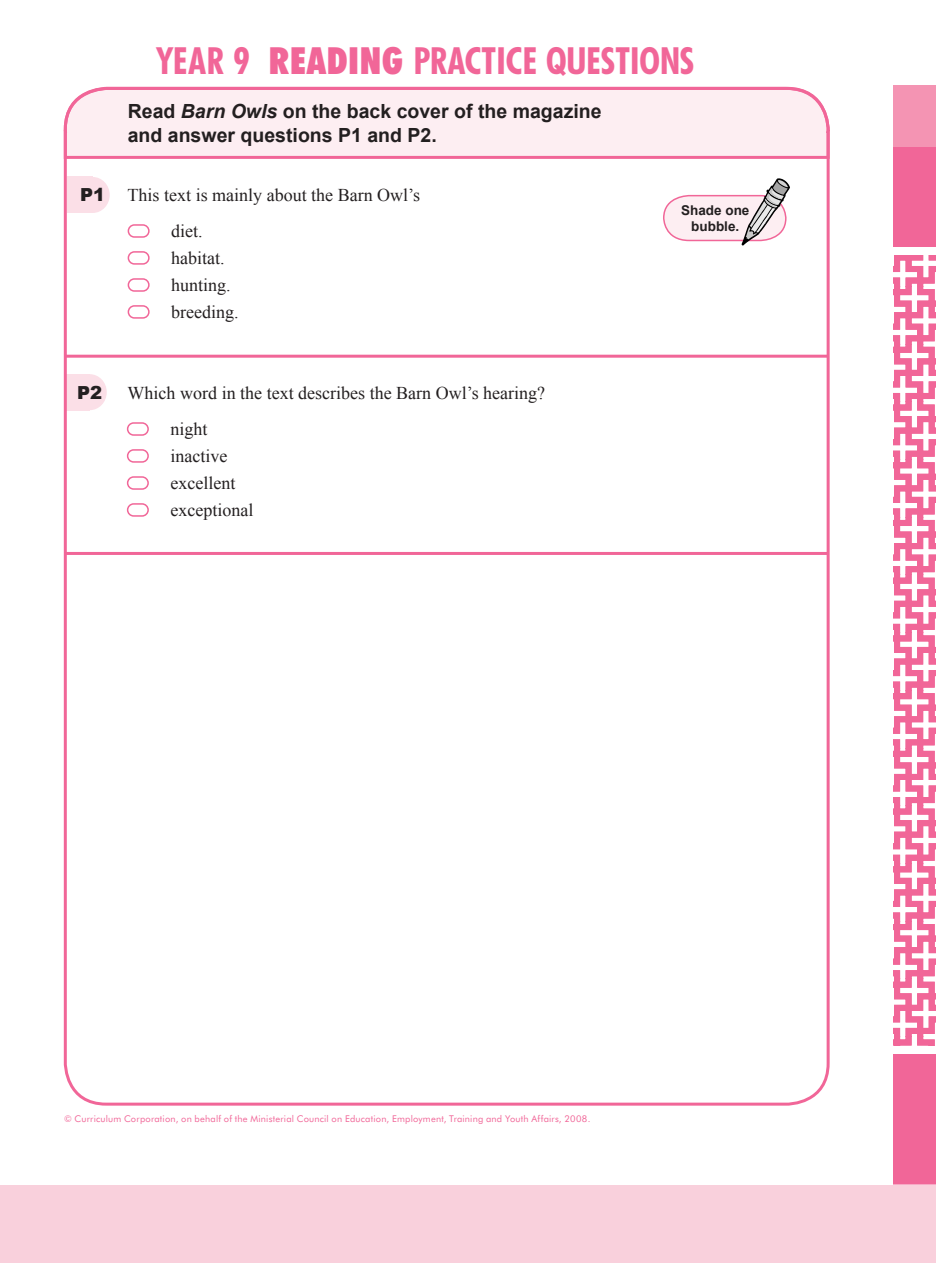
<style>
.page{position:relative;width:936px;height:1263px;background:#fff}
.page>*{position:absolute;margin:0;border:0;box-sizing:border-box;transform-origin:0 0}
.t1{font:700 condensed 37.5px "Futura BT";color:#f16698}
.read___on_page{font:700 19.5px/24px "Arial";color:#231f20}
.item_text{font:18px "Times New Roman";color:#231f20}
.t2{font:900 18px "Arial";color:#231f20}
.t3{font:700 13.5px/16.2px "Arial";color:#231f20;text-align:center}
.t4{font:9.3px "Futura BT";letter-spacing:.02em;color:#f16698}
.s1{font-weight:900}
.s2{font-style:italic}
</style>
<div class="page">
<div style="left:893px;top:144px;width:42px;height:102px;background:#f16698"></div>
<div style="left:893px;top:85px;width:42px;height:62px;background:#f494b3"></div>
<div style="left:893px;top:1054px;width:42px;height:131px;background:#f16698"></div>
<hr style="left:0;top:1184px;width:935px;height:2px;background:#fff">
<svg style="left:893px;top:255px;width:42px;height:791px;fill:#f16698"></svg>
<svg style="left:63px;top:86px;width:767px;height:74px"></svg>
<div style="left:67px;top:177px;width:26px;height:36px;background:#fbdfe7"></div>
<div style="left:76px;top:177px;width:34px;height:36px;background:#fbdfe7;border-radius:50%"></div>
<svg style="left:663px;top:178px;width:127px;height:68px"></svg>
<div style="left:0;top:1185px;width:935px;height:78px;background:#f9d0dc"></div>
<hr style="left:65px;top:355px;width:763px;height:3px;background:#f16698">
<svg style="left:64px;top:374px;width:26px;height:36px"></svg>
<div style="left:73px;top:374px;width:34px;height:36px;background:#fbdfe7;border-radius:50%"></div>
<div style="left:127px;top:422px;width:22px;height:14px;border:2px solid #f16698;border-radius:6px"></div>
<div style="left:127px;top:476px;width:22px;height:14px;border:2px solid #f16698;border-radius:6px"></div>
<div style="left:127px;top:449px;width:22px;height:14px;border:2px solid #f16698;border-radius:6px"></div>
<div style="left:127px;top:503px;width:22px;height:14px;border:2px solid #f16698;border-radius:6px"></div>
<hr style="left:65px;top:552px;width:763px;height:3px;background:#f16698">
<div style="left:128px;top:224px;width:22px;height:14px;border:2px solid #f16698;border-radius:6px"></div>
<div style="left:128px;top:278px;width:22px;height:14px;border:2px solid #f16698;border-radius:6px"></div>
<div style="left:128px;top:251px;width:22px;height:14px;border:2px solid #f16698;border-radius:6px"></div>
<div style="left:128px;top:305px;width:22px;height:14px;border:2px solid #f16698;border-radius:6px"></div>
<p class="t1" style="left:157px;top:38px;width:538px">YEAR 9 <span class="s1">READING</span> PRACTICE QUESTIONS</p>
<p class="t2" style="left:80px;top:185px;width:27px">P1</p>
<p class="read___on_page" style="left:128px;top:100px;width:475px">Read <span class="s2">Barn Owls</span> on the back cover of the magazine and answer questions P1 and P2.</p>
<p class="item_text" style="left:128px;top:183px;width:294px">This text is mainly about the Barn Owl’s</p>
<p class="item_text" style="left:171px;top:219px;width:33px">diet.</p>
<p class="item_text" style="left:171px;top:246px;width:55px">habitat.</p>
<p class="item_text" style="left:171px;top:273px;width:61px">hunting.</p>
<p class="item_text" style="left:171px;top:300px;width:69px">breeding.</p>
<p class="t2" style="left:77px;top:382px;width:27px">P2</p>
<p class="item_text" style="left:128px;top:380px;width:419px">Which word in the text describes the Barn Owl’s hearing?</p>
<p class="item_text" style="left:170px;top:417px;width:39px">night</p>
<p class="item_text" style="left:170px;top:471px;width:66px">excellent</p>
<p class="item_text" style="left:170px;top:498px;width:84px">exceptional</p>
<p class="item_text" style="left:170px;top:444px;width:58px">inactive</p>
<p class="t3" style="left:681px;top:202px;width:70px">Shade one bubble.</p>
<p class="t4" style="left:64px;top:1113px;width:528px">© Curriculum Corporation, on behalf of the Ministerial Council on Education, Employment, Training and Youth Affairs, 2008.</p>
</div>
